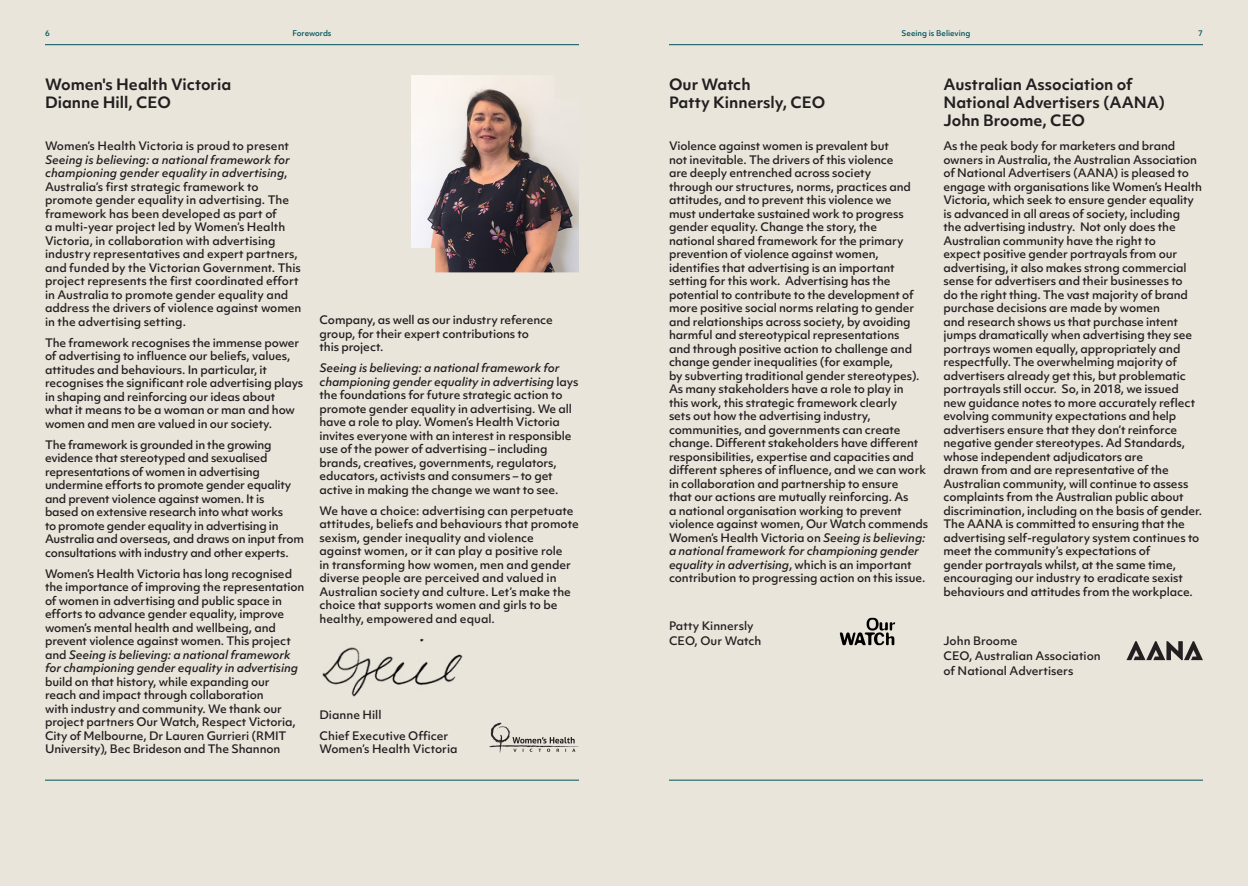
<style>
.page{position:relative;width:1248px;height:886px;background:#fff}
.page>*{position:absolute;margin:0;border:0;box-sizing:border-box;transform-origin:0 0}
.t1{font:700 15px/18px "Objektiv Mk 1";color:#231f20}
.Body{font:500 11.25px/13.5px "Objektiv Mk 1";letter-spacing:-.01em;color:#231f20}
.t2{font:500 7.5px "Objektiv Mk 1";color:#005159}
.s1{font-style:italic}
</style>
<div class="page">
<div style="left:0;top:0;width:1247px;height:886px;background:#e9e5db"></div>
<hr style="left:669px;top:44px;width:533px;height:1px;background:#005159">
<hr style="left:669px;top:780px;width:533px;height:1px;background:#005159">
<hr style="left:45px;top:44px;width:534px;height:1px;background:#005159">
<hr style="left:45px;top:780px;width:534px;height:1px;background:#005159">
<img style="left:322px;top:638px;width:141px;height:59px">
<img style="left:411px;top:75px;width:168px;height:197px">
<svg style="left:489px;top:722px;width:90px;height:31px"></svg>
<img style="left:839px;top:617px;width:57px;height:29px">
<svg style="left:1126px;top:641px;width:76px;height:19px"></svg>
<p class="t2" style="left:45px;top:28px;width:6px">6</p>
<p class="t2" style="left:292px;top:28px;width:41px">Forewords</p>
<p class="t2" style="left:901px;top:28px;width:70px">Seeing is Believing</p>
<p class="t2" style="left:1198px;top:28px;width:6px">7</p>
<p class="t1" style="left:45px;top:75px;width:188px">Women's Health Victoria<br>Dianne Hill, CEO</p>
<p class="Body" style="left:45px;top:139px;width:258px">Women’s Health Victoria is proud to present <span class="s1">Seeing is believing: a national framework for championing gender equality in advertising</span>, Australia’s first strategic framework to promote gender equality in advertising. The framework has been developed as part of<br>a multi-year project led by Women’s Health Victoria, in collaboration with advertising industry representatives and expert partners, and funded by the Victorian Government. This project represents the first coordinated effort in Australia to promote gender equality and address the drivers of violence against women in the advertising setting.</p>
<p class="Body" style="left:45px;top:335px;width:260px">The framework recognises the immense power of advertising to influence our beliefs, values, attitudes and behaviours. In particular, it recognises the significant role advertising plays in shaping and reinforcing our ideas about what it means to be a woman or man and how women and men are valued in our society.</p>
<p class="Body" style="left:45px;top:437px;width:260px">The framework is grounded in the growing evidence that stereotyped and sexualised representations of women in advertising undermine efforts to promote gender equality and prevent violence against women. It is<br>based on extensive research into what works<br>to promote gender equality in advertising in Australia and overseas, and draws on input from consultations with industry and other experts.</p>
<p class="Body" style="left:45px;top:566px;width:261px">Women’s Health Victoria has long recognised the importance of improving the representation of women in advertising and public space in efforts to advance gender equality, improve women’s mental health and wellbeing, and prevent violence against women. This project and <span class="s1">Seeing is believing: a national framework for championing gender equality in advertising </span>build on that history, while expanding our<br>reach and impact through collaboration<br>with industry and community. We thank our project partners Our Watch, Respect Victoria, City of Melbourne, Dr Lauren Gurrieri (RMIT University), Bec Brideson and The Shannon</p>
<p class="Body" style="left:319px;top:313px;width:235px">Company, as well as our industry reference group, for their expert contributions to<br>this project.</p>
<p class="Body" style="left:319px;top:361px;width:260px"><span class="s1">Seeing is believing: a national framework for championing gender equality in advertising</span> lays the foundations for future strategic action to promote gender equality in advertising. We all have a role to play. Women’s Health Victoria invites everyone with an interest in responsible use of the power of advertising – including brands, creatives, governments, regulators, educators, activists and consumers – to get active in making the change we want to see.</p>
<p class="Body" style="left:319px;top:503px;width:261px">We have a choice: advertising can perpetuate attitudes, beliefs and behaviours that promote sexism, gender inequality and violence against women, or it can play a positive role<br>in transforming how women, men and gender diverse people are perceived and valued in Australian society and culture. Let’s make the choice that supports women and girls to be healthy, empowered and equal.</p>
<p class="Body" style="left:319px;top:707px;width:63px">Dianne Hill</p>
<p class="Body" style="left:319px;top:728px;width:140px">Chief Executive Officer<br>Women’s Health Victoria</p>
<p class="t1" style="left:669px;top:75px;width:158px">Our Watch<br>Patty Kinnersly, CEO</p>
<p class="Body" style="left:669px;top:139px;width:261px">Violence against women is prevalent but<br>not inevitable. The drivers of this violence<br>are deeply entrenched across society<br>through our structures, norms, practices and attitudes, and to prevent this violence we<br>must undertake sustained work to progress gender equality. Change the story, the<br>national shared framework for the primary prevention of violence against women, identifies that advertising is an important setting for this work. Advertising has the potential to contribute to the development of more positive social norms relating to gender and relationships across society, by avoiding harmful and stereotypical representations<br>and through positive action to challenge and change gender inequalities (for example,<br>by subverting traditional gender stereotypes).<br>As many stakeholders have a role to play in<br>this work, this strategic framework clearly<br>sets out how the advertising industry, communities, and governments can create change. Different stakeholders have different responsibilities, expertise and capacities and different spheres of influence, and we can work in collaboration and partnership to ensure<br>that our actions are mutually reinforcing. As<br>a national organisation working to prevent violence against women, Our Watch commends Women’s Health Victoria on <span class="s1">Seeing is believing: a national framework for championing gender equality in advertising</span>, which is an important contribution to progressing action on this issue.</p>
<p class="Body" style="left:669px;top:618px;width:94px;line-height:15px">Patty Kinnersly<br>CEO, Our Watch</p>
<p class="t1" style="left:943px;top:75px;width:223px">Australian Association of<br>National Advertisers (AANA)<br>John Broome, CEO</p>
<p class="Body" style="left:943px;top:139px;width:260px">As the peak body for marketers and brand owners in Australia, the Australian Association of National Advertisers (AANA) is pleased to engage with organisations like Women’s Health Victoria, which seek to ensure gender equality is advanced in all areas of society, including<br>the advertising industry. Not only does the Australian community have the right to<br>expect positive gender portrayals from our advertising, it also makes strong commercial sense for advertisers and their businesses to<br>do the right thing. The vast majority of brand purchase decisions are made by women<br>and research shows us that purchase intent jumps dramatically when advertising they see portrays women equally, appropriately and respectfully. The overwhelming majority of advertisers already get this, but problematic portrayals still occur. So, in 2018, we issued new guidance notes to more accurately reflect evolving community expectations and help advertisers ensure that they don’t reinforce negative gender stereotypes. Ad Standards, whose independent adjudicators are<br>drawn from and are representative of the Australian community, will continue to assess complaints from the Australian public about discrimination, including on the basis of gender.<br>The AANA is committed to ensuring that the advertising self-regulatory system continues to meet the community’s expectations of<br>gender portrayals whilst, at the same time, encouraging our industry to eradicate sexist behaviours and attitudes from the workplace.</p>
<p class="Body" style="left:943px;top:633px;width:159px;line-height:15px">John Broome<br>CEO, Australian Association of National Advertisers</p>
</div>
